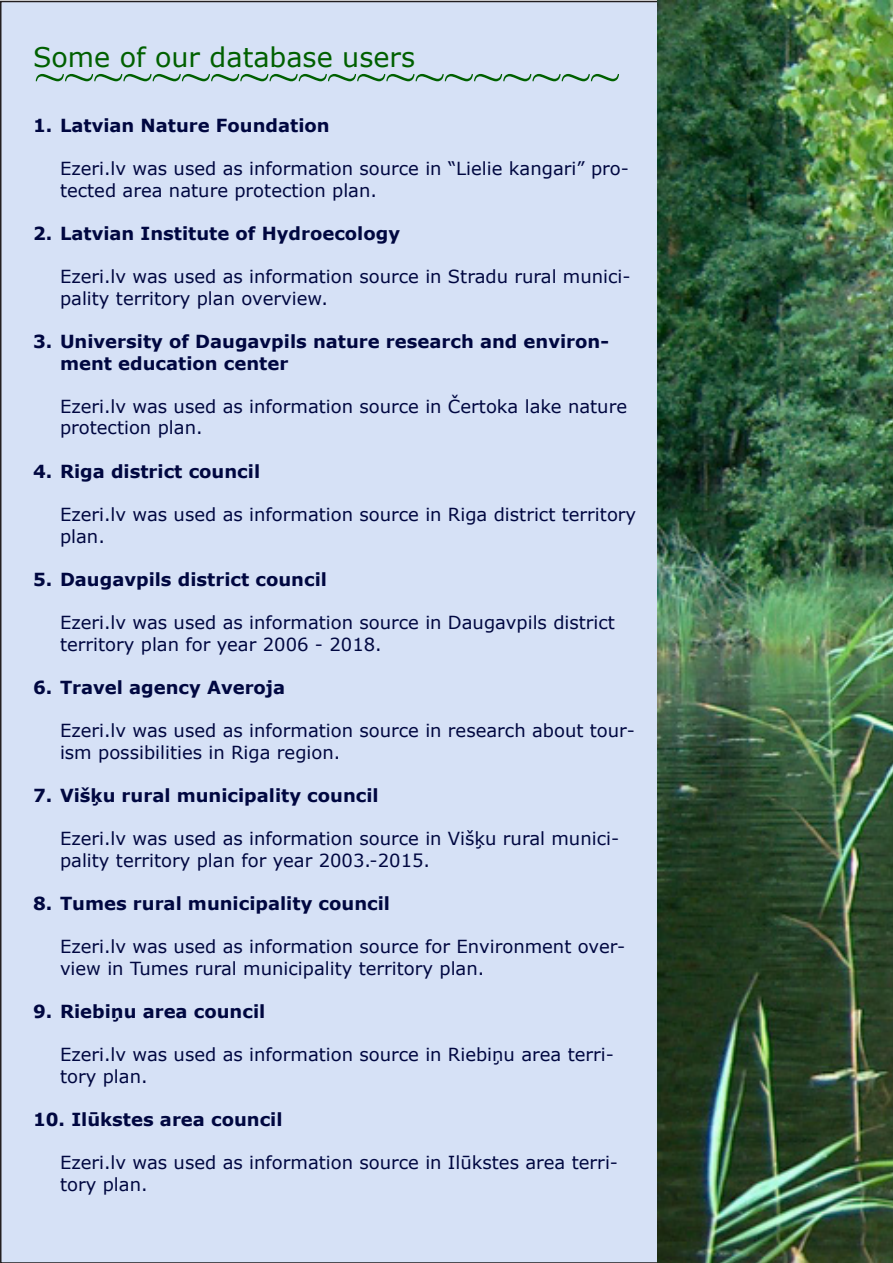
<style>
.page{position:relative;width:893px;height:1263px;background:#fff}
.page>*{position:absolute;margin:0;border:0;box-sizing:border-box;transform-origin:0 0}
.t1{font:54px "Times New Roman";color:#006000}
.t2{font:27px "Verdana";color:#006000}
.t3{font:18px/21.6px "Verdana";color:#000740}
.t4{font:700 18px/21.6px "Verdana";color:#000740}
</style>
<div class="page">
<div style="left:1px;top:2px;width:891px;height:1261px;background:#d6e1f6"></div>
<img style="left:657px;top:1px;width:236px;height:1262px">
<p class="t2" style="left:33px;top:40px;width:384px">Some of our database users</p>
<p class="t1" style="left:620px;top:118px;width:586px;rotate:-180deg">~~~~~~~~~~~~~~~~~~~~</p>
<p class="t4" style="left:33px;top:114px;width:298px">1. Latvian Nature Foundation</p>
<p class="t3" style="left:60px;top:157px;width:570px">Ezeri.lv was used as information source in “Lielie kangari” pro&shy;tected area nature protection plan.</p>
<p class="t4" style="left:33px;top:222px;width:369px">2. Latvian Institute of Hydroecology</p>
<p class="t3" style="left:60px;top:265px;width:572px">Ezeri.lv was used as information source in Stradu rural munici&shy;pality territory plan overview.</p>
<p class="t4" style="left:60px;top:330px;width:550px;text-indent:-27px">3. University of Daugavpils nature research and environ&shy;ment education center</p>
<p class="t3" style="left:60px;top:395px;width:569px">Ezeri.lv was used as information source in Čertoka lake nature protection plan.</p>
<p class="t4" style="left:33px;top:460px;width:229px">4. Riga district council</p>
<p class="t3" style="left:60px;top:503px;width:578px">Ezeri.lv was used as information source in Riga district territory plan.</p>
<p class="t4" style="left:33px;top:568px;width:295px">5. Daugavpils district council</p>
<p class="t3" style="left:60px;top:611px;width:556px">Ezeri.lv was used as information source in Daugavpils district territory plan for year 2006 - 2018.</p>
<p class="t4" style="left:33px;top:676px;width:254px">6. Travel agency Averoja</p>
<p class="t3" style="left:60px;top:719px;width:576px">Ezeri.lv was used as information source in research about tour&shy;ism possibilities in Riga region.</p>
<p class="t4" style="left:33px;top:784px;width:347px">7. Višķu rural municipality council</p>
<p class="t3" style="left:60px;top:827px;width:561px">Ezeri.lv was used as information source in Višķu rural munici&shy;pality territory plan for year 2003.-2015.</p>
<p class="t4" style="left:33px;top:892px;width:359px">8. Tumes rural municipality council</p>
<p class="t3" style="left:60px;top:935px;width:567px">Ezeri.lv was used as information source for Environment over&shy;view in Tumes rural municipality territory plan.</p>
<p class="t4" style="left:33px;top:1000px;width:234px">9. Riebiņu area council</p>
<p class="t3" style="left:60px;top:1043px;width:555px">Ezeri.lv was used as information source in Riebiņu area terri&shy;tory plan.</p>
<p class="t4" style="left:33px;top:1108px;width:251px">10. Ilūkstes area council</p>
<p class="t3" style="left:60px;top:1151px;width:559px">Ezeri.lv was used as information source in Ilūkstes area terri&shy;tory plan.</p>
</div>
